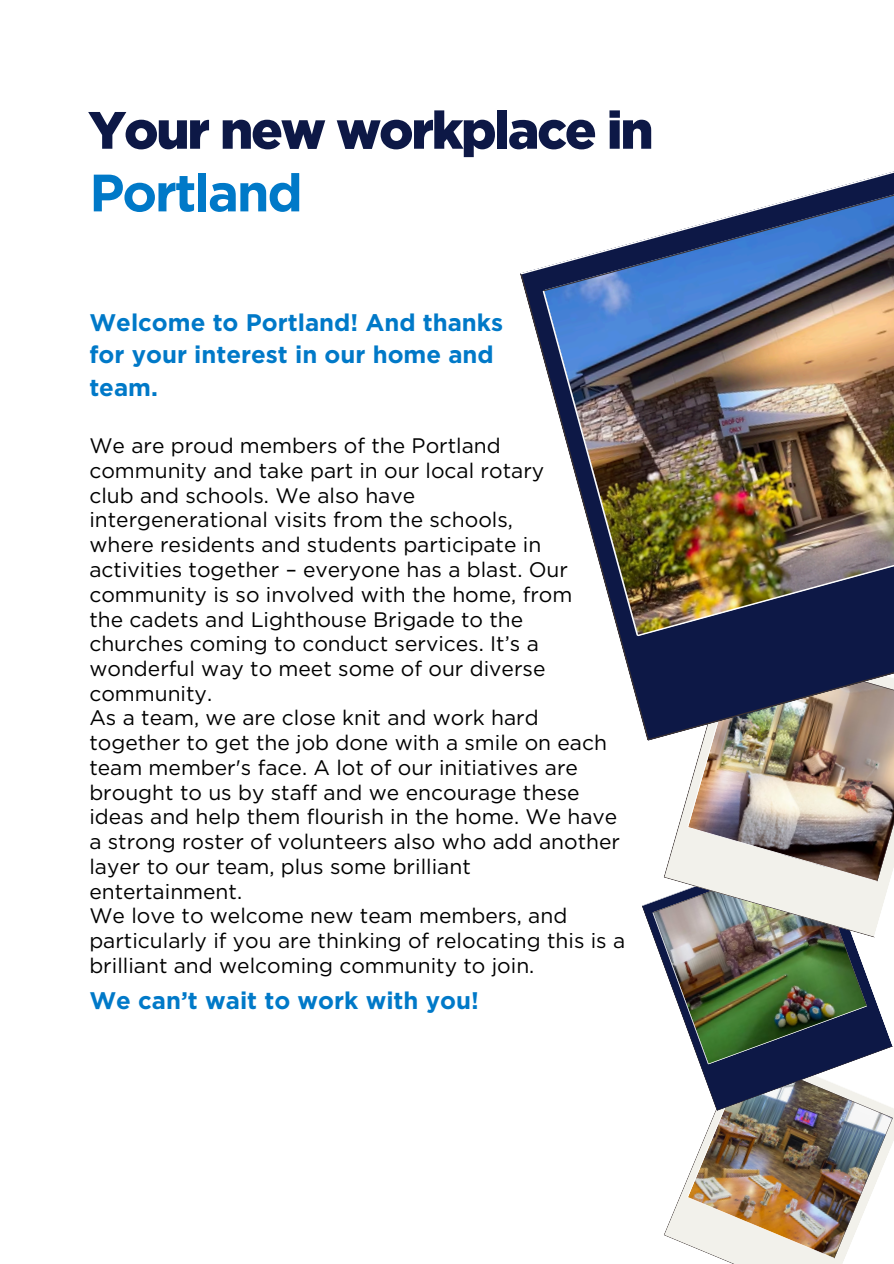
<style>
.page{position:relative;width:894px;height:1264px;background:#fff}
.page>*{position:absolute;margin:0;border:0;box-sizing:border-box;transform-origin:0 0}
.t1{font:900 52.5px "Gotham";letter-spacing:-.04em;color:#0d1846}
.t2{font:700 52.5px "Gotham";letter-spacing:-.04em;color:#0079c8}
.t3{font:700 24px/32.7px "Gotham";color:#0079c8}
.t4{font:21px/24.8px "Gotham";color:#000}
</style>
<div class="page">
<svg style="left:664px;top:1179px;width:23px;height:66px;fill:#f2f1eb"></svg>
<img style="left:687px;top:1110px;width:206px;height:153px">
<svg style="left:699px;top:1064px;width:194px;height:46px"></svg>
<img style="left:642px;top:898px;width:251px;height:166px">
<svg style="left:663px;top:796px;width:24px;height:141px"></svg>
<img style="left:687px;top:740px;width:206px;height:197px">
<svg style="left:619px;top:636px;width:274px;height:104px;background:#464a62"></svg>
<img style="left:520px;top:171px;width:373px;height:465px">
<p class="t1" style="left:88px;top:107px;width:566px">Your new workplace in</p>
<p class="t2" style="left:89px;top:169px;width:215px">Portland</p>
<p class="t3" style="left:89px;top:307px;width:415px">Welcome to Portland! And thanks for your interest in our home and team.</p>
<p class="t4" style="left:89px;top:433px;width:484px">We are proud members of the Portland community and take part in our local rotary club and schools. We also have intergenerational visits from the schools, where residents and students participate in activities together – everyone has a blast. Our community is so involved with the home, from the cadets and Lighthouse Brigade to the churches coming to conduct services. It’s a wonderful way to meet some of our diverse community.</p>
<p class="t4" style="left:89px;top:705px;width:532px">As a team, we are close knit and work hard together to get the job done with a smile on each team member's face. A lot of our initiatives are brought to us by staff and we encourage these ideas and help them flourish in the home. We have a strong roster of volunteers also who add another layer to our team, plus some brilliant entertainment.</p>
<h3 class="t4" style="left:89px;top:903px;width:537px">We love to welcome new team members, and particularly if you are thinking of relocating this is a brilliant and welcoming community to join.</h3>
<p class="t3" style="left:89px;top:985px;width:391px">We can’t wait to work with you!</p>
</div>
